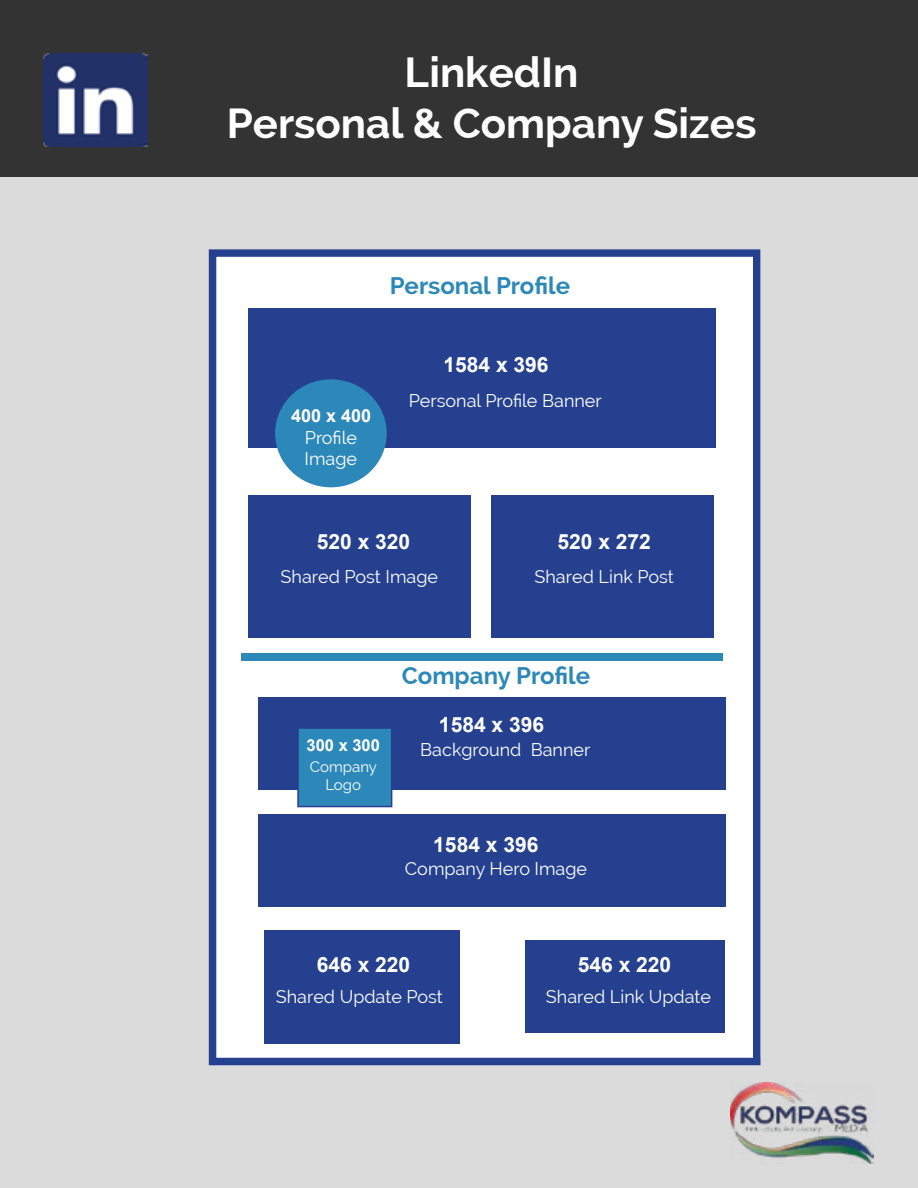
<style>
.page{position:relative;width:918px;height:1188px;background:#dbdbdb}
.page>*{position:absolute;margin:0;border:0;box-sizing:border-box;transform-origin:0 0}
.t1{font:700 42px/50.4px "Raleway";color:#fff;text-align:center}
.t2{font:700 24px "Raleway";color:#2d88ba}
.t3{font:700 21px "Arial";color:#fff}
.t4{font:18px/21.6px "Raleway";color:#fff}
.t5{font:700 18px "Arial";color:#fff}
.t6{font:700 16.5px "Arial";color:#fff}
.t7{font:15px/18px "Raleway";color:#fff;text-align:center}
</style>
<div class="page">
<div style="left:0;top:0;width:918px;height:177px;background:#333"></div>
<img style="left:730px;top:1082px;width:144px;height:81px">
<div style="left:209px;top:249px;width:551px;height:809px;background:#fff"></div>
<div style="left:209px;top:249px;width:551px;height:816px;border:8px solid #25408f"></div>
<div style="left:248px;top:309px;width:467px;height:139px;background:#25408f"></div>
<div style="left:275px;top:379px;width:112px;height:108px;background:#2d88ba;border-radius:50%"></div>
<div style="left:492px;top:495px;width:222px;height:142px;background:#25408f"></div>
<div style="left:248px;top:495px;width:222px;height:142px;background:#25408f"></div>
<div style="left:241px;top:654px;width:481px;height:7px;background:#2d88ba"></div>
<div style="left:258px;top:697px;width:467px;height:93px;background:#25408f"></div>
<div style="left:264px;top:930px;width:196px;height:113px;background:#25408f"></div>
<div style="left:297px;top:727px;width:95px;height:80px;background:#2d88ba;border:2px solid #25408f"></div>
<div style="left:258px;top:815px;width:467px;height:92px;background:#25408f"></div>
<div style="left:525px;top:940px;width:200px;height:93px;background:#25408f"></div>
<img style="left:43px;top:53px;width:105px;height:93px">
<h1 class="t1" style="left:227px;top:48px;width:531px">LinkedIn<br>Personal &amp; Company Sizes</h1>
<h2 class="t2" style="left:390px;top:272px;width:182px">Personal Profile</h2>
<p class="t5" style="left:291px;top:404px;width:82px">400 x 400</p>
<p class="t4" style="left:305px;top:427px;width:54px">Profile<br>Image</p>
<p class="t3" style="left:443px;top:351px;width:107px">1584 x 396</p>
<p class="t4" style="left:409px;top:390px;width:194px">Personal Profile Banner</p>
<p class="t3" style="left:317px;top:527px;width:95px">520 x 320</p>
<p class="t3" style="left:558px;top:527px;width:95px">520 x 272</p>
<p class="t4" style="left:281px;top:566px;width:159px">Shared Post Image</p>
<p class="t4" style="left:535px;top:566px;width:141px">Shared Link Post</p>
<p class="t6" style="left:307px;top:734px;width:75px">300 x 300</p>
<p class="t7" style="left:310px;top:757px;width:69px">Company<br>Logo</p>
<h2 class="t2" style="left:402px;top:662px;width:190px">Company Profile</h2>
<p class="t3" style="left:439px;top:711px;width:107px">1584 x 396</p>
<p class="t4" style="left:420px;top:739px;width:172px">Background Banner</p>
<p class="t3" style="left:433px;top:830px;width:107px">1584 x 396</p>
<p class="t4" style="left:405px;top:857px;width:184px">Company Hero Image</p>
<p class="t3" style="left:317px;top:950px;width:95px">646 x 220</p>
<p class="t3" style="left:578px;top:950px;width:95px">546 x 220</p>
<p class="t4" style="left:276px;top:986px;width:169px">Shared Update Post</p>
<p class="t4" style="left:546px;top:986px;width:167px">Shared Link Update</p>
</div>
